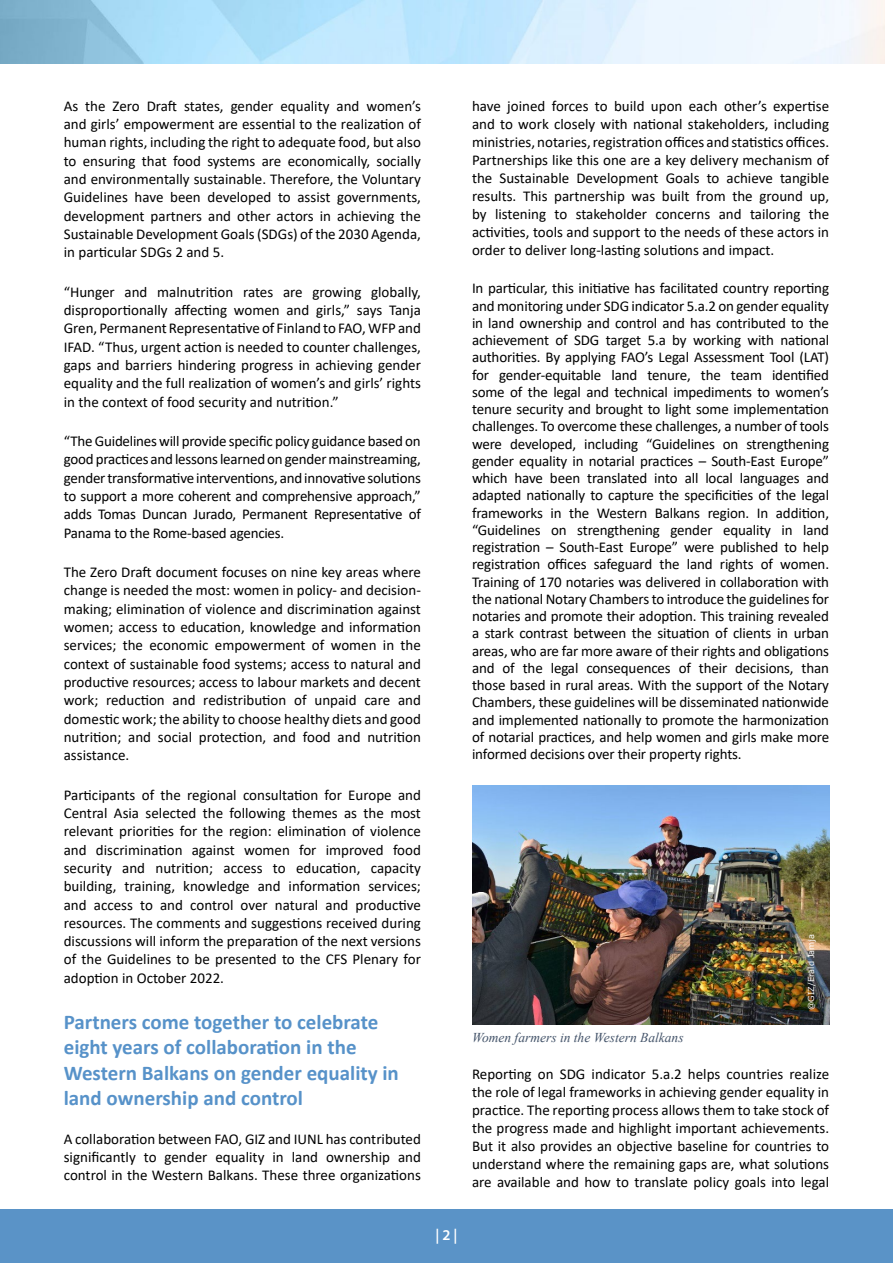
<style>
.page{position:relative;width:893px;height:1263px;background:#fff}
.page>*{position:absolute;margin:0;border:0;box-sizing:border-box;transform-origin:0 0}
.t1{font:700 21px/25.2px "Calibri";color:#5792c9}
.t2{font:15px/18.3px "Calibri";color:#000;text-align:justify}
.t3{font:600 15px "Myriad Pro";color:#fff}
.t4{font:italic 13.5px "Times New Roman";color:#44546a}
.t5{font:8.25px "Verdana";color:#fff}
</style>
<div class="page">
<div style="left:0;top:1209px;width:893px;height:54px;background:#5a93c7"></div>
<img style="left:472px;top:786px;width:357px;height:238px">
<p class="t2" style="left:64px;top:96px;width:359px">As the Zero Draft states, gender equality and women’s and girls’ empowerment are essential to the realization of human rights, including the right to adequate food, but also to ensuring that food systems are economically, socially and environmentally sustainable. Therefore, the Voluntary Guidelines have been developed to assist governments, development partners and other actors in achieving the Sustainable Development Goals (SDGs) of the 2030 Agenda, in particular SDGs 2 and 5.</p>
<p class="t2" style="left:64px;top:282px;width:359px">“Hunger and malnutrition rates are growing globally, disproportionally affecting women and girls,” says Tanja Gren, Permanent Representative of Finland to FAO, WFP and IFAD. “Thus, urgent action is needed to counter challenges, gaps and barriers hindering progress in achieving gender equality and the full realization of women’s and girls’ rights in the context of food security and nutrition.”</p>
<p class="t2" style="left:64px;top:432px;width:359px">“The Guidelines will provide specific policy guidance based on good practices and lessons learned on gender mainstreaming, gender transformative interventions, and innovative solutions to support a more coherent and comprehensive approach,” adds Tomas Duncan Jurado, Permanent Representative of Panama to the Rome-based agencies.</p>
<p class="t2" style="left:64px;top:563px;width:359px">The Zero Draft document focuses on nine key areas where change is needed the most: women in policy- and decision&shy;making; elimination of violence and discrimination against women; access to education, knowledge and information services; the economic empowerment of women in the context of sustainable food systems; access to natural and productive resources; access to labour markets and decent work; reduction and redistribution of unpaid care and domestic work; the ability to choose healthy diets and good nutrition; and social protection, and food and nutrition assistance.</p>
<p class="t2" style="left:64px;top:785px;width:359px">Participants of the regional consultation for Europe and Central Asia selected the following themes as the most relevant priorities for the region: elimination of violence and discrimination against women for improved food security and nutrition; access to education, capacity building, training, knowledge and information services; and access to and control over natural and productive resources. The comments and suggestions received during discussions will inform the preparation of the next versions of the Guidelines to be presented to the CFS Plenary for adoption in October 2022.</p>
<h1 class="t1" style="left:64px;top:1009px;width:337px">Partners come together to celebrate eight years of collaboration in the Western Balkans on gender equality in land ownership and control</h1>
<p class="t2" style="left:64px;top:1130px;width:359px">A collaboration between FAO, GIZ and IUNL has contributed significantly to gender equality in land ownership and control in the Western Balkans. These three organizations</p>
<p class="t3" style="left:435px;top:1225px;width:24px">| 2 |</p>
<p class="t2" style="left:472px;top:96px;width:359px">have joined forces to build upon each other’s expertise and to work closely with national stakeholders, including ministries, notaries, registration offices and statistics offices.<br>Partnerships like this one are a key delivery mechanism of the Sustainable Development Goals to achieve tangible results. This partnership was built from the ground up, by listening to stakeholder concerns and tailoring the activities, tools and support to the needs of these actors in order to deliver long-lasting solutions and impact.</p>
<p class="t2" style="left:472px;top:279px;width:359px;line-height:17.2px">In particular, this initiative has facilitated country reporting and monitoring under SDG indicator 5.a.2 on gender equality in land ownership and control and has contributed to the achievement of SDG target 5.a by working with national authorities. By applying FAO’s Legal Assessment Tool (LAT) for gender-equitable land tenure, the team identified some of the legal and technical impediments to women’s tenure security and brought to light some implementation challenges. To overcome these challenges, a number of tools were developed, including “Guidelines on strengthening gender equality in notarial practices – South-East Europe” which have been translated into all local languages and adapted nationally to capture the specificities of the legal frameworks in the Western Balkans region. In addition, “Guidelines on strengthening gender equality in land registration – South-East Europe” were published to help registration offices safeguard the land rights of women.<br>Training of 170 notaries was delivered in collaboration with the national Notary Chambers to introduce the guidelines for notaries and promote their adoption. This training revealed a stark contrast between the situation of clients in urban areas, who are far more aware of their rights and obligations and of the legal consequences of their decisions, than those based in rural areas. With the support of the Notary Chambers, these guidelines will be disseminated nationwide and implemented nationally to promote the harmonization of notarial practices, and help women and girls make more informed decisions over their property rights.</p>
<p class="t4" style="left:472px;top:1028px;width:213px">Women farmers in the Western Balkans</p>
<p class="t5" style="left:805px;top:1010px;width:77px;rotate:-90deg">@GIZ/Erald Jamja</p>
<p class="t2" style="left:472px;top:1065px;width:359px">Reporting on SDG indicator 5.a.2 helps countries realize the role of legal frameworks in achieving gender equality in practice. The reporting process allows them to take stock of the progress made and highlight important achievements.<br>But it also provides an objective baseline for countries to understand where the remaining gaps are, what solutions are available and how to translate policy goals into legal</p>
</div>
